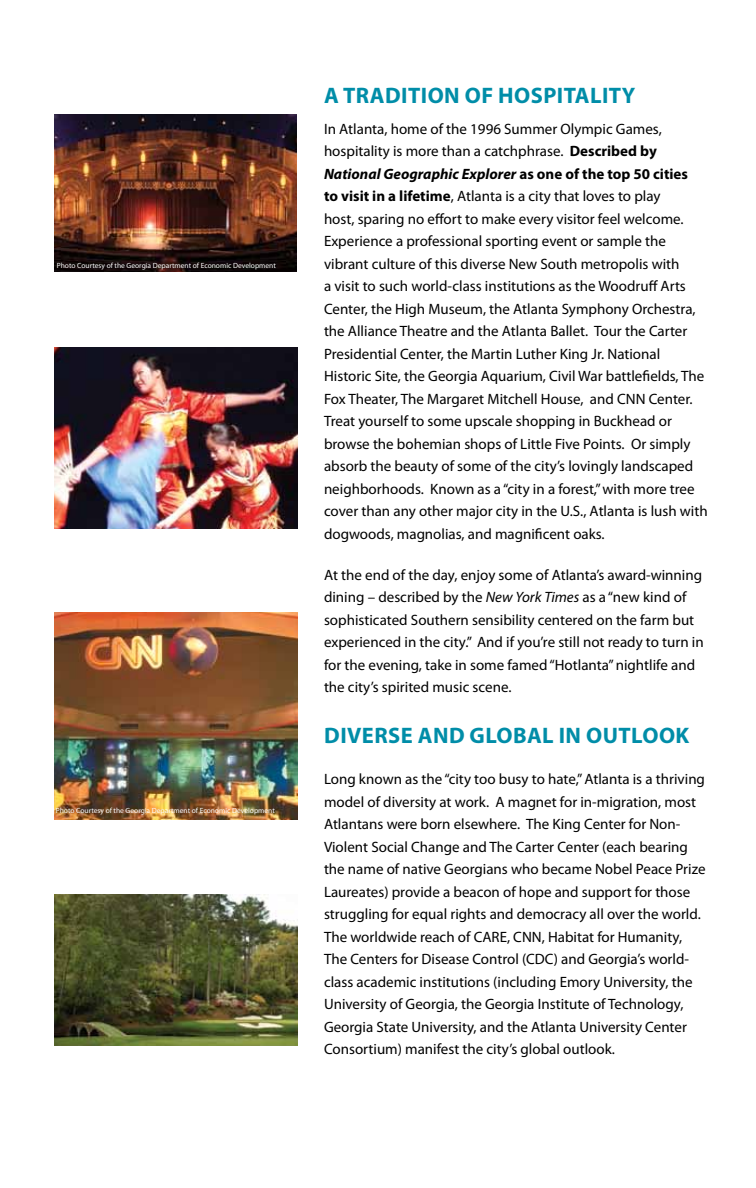
<style>
.page{position:relative;width:756px;height:1188px;background:#fff}
.page>*{position:absolute;margin:0;border:0;box-sizing:border-box;transform-origin:0 0}
.t1{font:700 22.5px "Myriad Pro";letter-spacing:.02em;color:#008da8}
.t2{font:15px/22.5px "Myriad Pro";color:#000}
.t3{font:7.5px "Myriad Pro";color:#fff}
.s1{font-weight:700}
.s2{font-weight:700;font-style:italic}
.s3{font-style:italic}
</style>
<div class="page">
<img style="left:54px;top:347px;width:243px;height:181px">
<img style="left:54px;top:895px;width:243px;height:150px">
<img style="left:54px;top:114px;width:243px;height:158px">
<img style="left:54px;top:612px;width:243px;height:208px">
<p class="t3" style="left:57px;top:261px;width:221px">Photo Courtesy of the Georgia Department of Economic Development</p>
<p class="t3" style="left:56px;top:806px;width:221px">Photo Courtesy of the Georgia Department of Economic Development</p>
<h1 class="t1" style="left:324px;top:81px;width:313px">A Tradition of Hospitality</h1>
<p class="t2" style="left:324px;top:117px;width:385px">In Atlanta, home of the 1996 Summer Olympic Games, hospitality is more than a catchphrase. <span class="s1">Described by </span><span class="s2">National Geographic Explorer</span> <span class="s1">as one of the top 50 cities<br>to visit in a lifetime</span>, Atlanta is a city that loves to play<br>host, sparing no effort to make every visitor feel welcome.<br>Experience a professional sporting event or sample the vibrant culture of this diverse New South metropolis with<br>a visit to such world-class institutions as the Woodruff Arts Center, the High Museum, the Atlanta Symphony Orchestra, the Alliance Theatre and the Atlanta Ballet. Tour the Carter Presidential Center, the Martin Luther King Jr. National Historic Site, the Georgia Aquarium, Civil War battlefields, The Fox Theater, The Margaret Mitchell House, and CNN Center.<br>Treat yourself to some upscale shopping in Buckhead or browse the bohemian shops of Little Five Points. Or simply absorb the beauty of some of the city’s lovingly landscaped neighborhoods. Known as a “city in a forest,” with more tree cover than any other major city in the U.S., Atlanta is lush with dogwoods, magnolias, and magnificent oaks.</p>
<p class="t2" style="left:324px;top:563px;width:381px">At the end of the day, enjoy some of Atlanta’s award-winning dining – described by the <span class="s3">New York Times</span> as a “new kind of sophisticated Southern sensibility centered on the farm but experienced in the city.” And if you’re still not ready to turn in for the evening, take in some famed “Hotlanta” nightlife and the city’s spirited music scene.</p>
<h1 class="t1" style="left:324px;top:721px;width:367px">Diverse and Global in Outlook</h1>
<p class="t2" style="left:324px;top:768px;width:383px">Long known as the “city too busy to hate,” Atlanta is a thriving model of diversity at work. A magnet for in-migration, most Atlantans were born elsewhere. The King Center for Non-Violent Social Change and The Carter Center (each bearing the name of native Georgians who became Nobel Peace Prize Laureates) provide a beacon of hope and support for those struggling for equal rights and democracy all over the world.<br>The worldwide reach of CARE, CNN, Habitat for Humanity, The Centers for Disease Control (CDC) and Georgia’s world&shy;class academic institutions (including Emory University, the University of Georgia, the Georgia Institute of Technology, Georgia State University, and the Atlanta University Center Consortium) manifest the city’s global outlook.</p>
</div>
